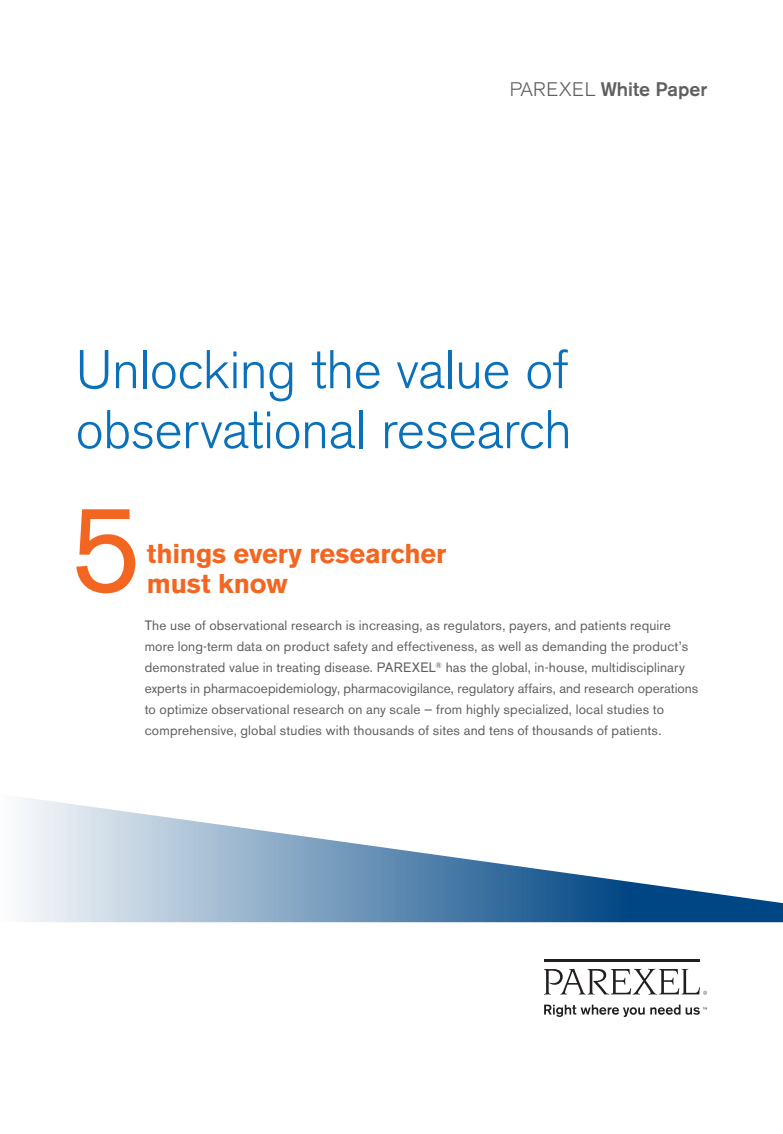
<style>
.page{position:relative;width:783px;height:1134px;background:#fff}
.page>*{position:absolute;margin:0;border:0;box-sizing:border-box;transform-origin:0 0}
.t1{font:123.6px "Akzidenz Grotesk BE";color:#f36621}
.t2{font:300 54px/60px "Akzidenz Grotesk BE";letter-spacing:-.01em;color:#0970b9}
.t3{font:700 27px/29.7px "Akzidenz Grotesk BE";letter-spacing:-.005em;color:#f36621}
.t4{font:500 19.5px "Akzidenz Grotesk BE";color:#5f5f62}
.t5{font:13.5px/21px "Akzidenz Grotesk BE";letter-spacing:.01em;color:#5f5f62}
.s1{font-weight:300}
</style>
<div class="page">
<svg style="left:22px;top:798px;width:761px;height:124px"></svg>
<svg style="left:544px;top:969px;width:163px;height:26px"></svg>
<hr style="left:544px;top:959px;width:155px;height:2px;background:#231f20">
<svg style="left:544px;top:1005px;width:163px;height:12px"></svg>
<h3 class="t4" style="left:510px;top:78px;width:199px"><span class="s1">PAREXEL</span> White Paper</h3>
<h2 class="t2" style="left:76px;top:341px;width:498px">Unlocking the value of observational research</h2>
<h1 class="t1" style="left:70px;top:476px;width:74px">5</h1>
<h3 class="t3" style="left:147px;top:539px;width:301px">things every researcher must know</h3>
<p class="t5" style="left:145px;top:615px;width:555px">The use of observational research is increasing, as regulators, payers, and patients require more long-term data on product safety and effectiveness, as well as demanding the product’s demonstrated value in treating disease. PAREXEL<sup>®</sup> has the global, in-house, multidisciplinary experts in pharmacoepidemiology, pharmacovigilance, regulatory affairs, and research operations to optimize observational research on any scale — from highly specialized, local studies to comprehensive, global studies with thousands of sites and tens of thousands of patients.</p>
</div>
